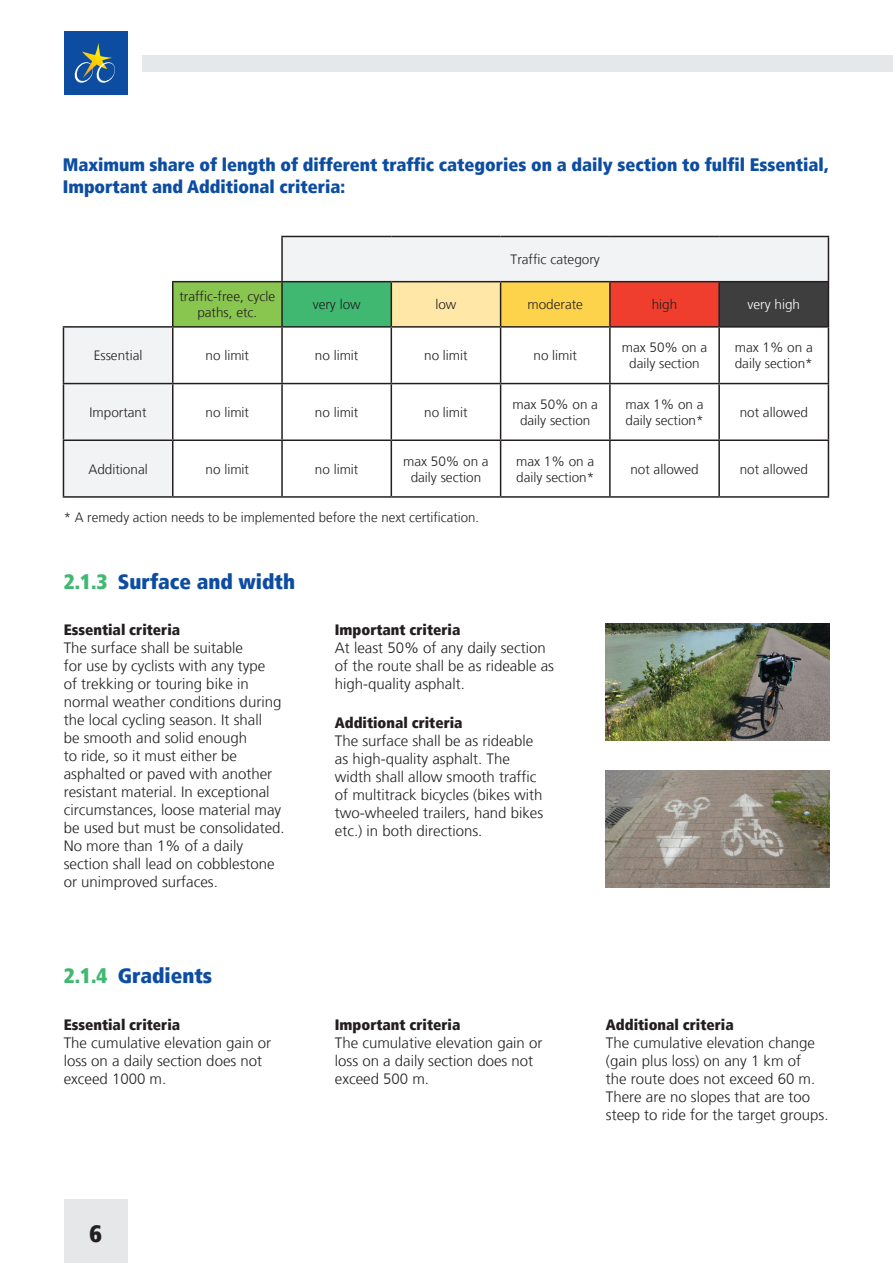
<style>
.page{position:relative;width:893px;height:1263px;background:#fff}
.page>*{position:absolute;margin:0;border:0;box-sizing:border-box;transform-origin:0 0}
.t1{font:900 condensed 24px "Frutiger LT";color:#231f20}
.t2{font:900 condensed 21px "Frutiger LT";color:#0d4da1}
.t3{font:900 condensed 18px/21.6px "Frutiger LT";color:#0d4da1}
.t4{font:300 15px/18px "Frutiger LT";color:#231f20}
.t5{font:900 condensed 15px "Frutiger LT";color:#231f20}
.t6{font:300 13.5px/16.2px "Frutiger LT";color:#231f20;text-align:center}
.t7{font:300 13.5px "Frutiger LT";color:#fff}
.s1{color:#40b872}
</style>
<div class="page">
<svg style="left:64px;top:237px;width:764px;height:259px"></svg>
<div style="left:173px;top:282px;width:109px;height:45px;background:#89c650"></div>
<div style="left:282px;top:282px;width:109px;height:45px;background:#40b872"></div>
<div style="left:391px;top:282px;width:110px;height:45px;background:#ffe7a7"></div>
<div style="left:501px;top:282px;width:109px;height:45px;background:#fed34c"></div>
<div style="left:610px;top:282px;width:109px;height:45px;background:#ef3e2e"></div>
<div style="left:719px;top:282px;width:109px;height:45px;background:#3e3e3f"></div>
<hr style="left:828px;top:237px;width:1px;height:44px;background:#231f20">
<hr style="left:391px;top:281px;width:110px;height:1px;background:#231f20">
<hr style="left:501px;top:281px;width:109px;height:1px;background:#231f20">
<hr style="left:500px;top:282px;width:1px;height:44px;background:#231f20">
<hr style="left:610px;top:281px;width:109px;height:1px;background:#231f20">
<hr style="left:609px;top:282px;width:2px;height:44px;background:#231f20">
<hr style="left:719px;top:281px;width:110px;height:1px;background:#231f20">
<hr style="left:718px;top:282px;width:2px;height:44px;background:#231f20">
<hr style="left:828px;top:282px;width:1px;height:44px;background:#231f20">
<hr style="left:172px;top:328px;width:1px;height:55px;background:#231f20">
<hr style="left:281px;top:328px;width:2px;height:55px;background:#231f20">
<hr style="left:391px;top:326px;width:110px;height:2px;background:#231f20">
<hr style="left:501px;top:326px;width:109px;height:2px;background:#231f20">
<hr style="left:500px;top:328px;width:1px;height:55px;background:#231f20">
<hr style="left:610px;top:326px;width:109px;height:2px;background:#231f20">
<hr style="left:609px;top:328px;width:2px;height:55px;background:#231f20">
<hr style="left:719px;top:326px;width:110px;height:2px;background:#231f20">
<hr style="left:718px;top:328px;width:2px;height:55px;background:#231f20">
<hr style="left:828px;top:328px;width:1px;height:55px;background:#231f20">
<hr style="left:63px;top:384px;width:1px;height:55px;background:#231f20">
<hr style="left:172px;top:384px;width:1px;height:55px;background:#231f20">
<hr style="left:281px;top:384px;width:2px;height:55px;background:#231f20">
<hr style="left:391px;top:383px;width:110px;height:1px;background:#231f20">
<hr style="left:391px;top:384px;width:1px;height:55px;background:#231f20">
<hr style="left:501px;top:383px;width:109px;height:1px;background:#231f20">
<hr style="left:500px;top:384px;width:1px;height:55px;background:#231f20">
<hr style="left:610px;top:383px;width:109px;height:1px;background:#231f20">
<hr style="left:609px;top:384px;width:2px;height:55px;background:#231f20">
<hr style="left:719px;top:383px;width:110px;height:1px;background:#231f20">
<hr style="left:718px;top:384px;width:2px;height:55px;background:#231f20">
<hr style="left:828px;top:384px;width:1px;height:55px;background:#231f20">
<hr style="left:63px;top:439px;width:110px;height:2px;background:#231f20">
<hr style="left:63px;top:441px;width:1px;height:55px;background:#231f20">
<hr style="left:173px;top:439px;width:109px;height:2px;background:#231f20">
<hr style="left:172px;top:441px;width:1px;height:55px;background:#231f20">
<hr style="left:282px;top:439px;width:109px;height:2px;background:#231f20">
<hr style="left:281px;top:441px;width:2px;height:55px;background:#231f20">
<hr style="left:391px;top:439px;width:110px;height:2px;background:#231f20">
<hr style="left:391px;top:441px;width:1px;height:55px;background:#231f20">
<hr style="left:501px;top:439px;width:109px;height:2px;background:#231f20">
<hr style="left:500px;top:441px;width:1px;height:55px;background:#231f20">
<hr style="left:610px;top:439px;width:109px;height:2px;background:#231f20">
<hr style="left:609px;top:441px;width:2px;height:55px;background:#231f20">
<hr style="left:719px;top:439px;width:110px;height:2px;background:#231f20">
<hr style="left:718px;top:441px;width:2px;height:55px;background:#231f20">
<hr style="left:828px;top:441px;width:1px;height:55px;background:#231f20">
<hr style="left:63px;top:496px;width:110px;height:2px;background:#231f20">
<hr style="left:173px;top:496px;width:109px;height:2px;background:#231f20">
<hr style="left:282px;top:496px;width:109px;height:2px;background:#231f20">
<hr style="left:391px;top:496px;width:110px;height:2px;background:#231f20">
<hr style="left:501px;top:496px;width:109px;height:2px;background:#231f20">
<hr style="left:610px;top:496px;width:109px;height:2px;background:#231f20">
<hr style="left:719px;top:496px;width:110px;height:2px;background:#231f20">
<hr style="left:281px;top:282px;width:2px;height:44px;background:#231f20">
<hr style="left:63px;top:326px;width:110px;height:2px;background:#231f20">
<hr style="left:63px;top:328px;width:1px;height:55px;background:#231f20">
<hr style="left:391px;top:328px;width:1px;height:55px;background:#231f20">
<hr style="left:63px;top:383px;width:110px;height:1px;background:#231f20">
<hr style="left:173px;top:383px;width:109px;height:1px;background:#231f20">
<hr style="left:282px;top:383px;width:109px;height:1px;background:#231f20">
<hr style="left:281px;top:236px;width:110px;height:1px;background:#231f20">
<hr style="left:281px;top:237px;width:2px;height:44px;background:#231f20">
<hr style="left:391px;top:236px;width:110px;height:1px;background:#231f20">
<hr style="left:501px;top:236px;width:109px;height:1px;background:#231f20">
<hr style="left:610px;top:236px;width:109px;height:1px;background:#231f20">
<hr style="left:719px;top:236px;width:110px;height:1px;background:#231f20">
<hr style="left:172px;top:281px;width:110px;height:1px;background:#231f20">
<hr style="left:172px;top:282px;width:1px;height:44px;background:#231f20">
<hr style="left:282px;top:281px;width:109px;height:1px;background:#231f20">
<hr style="left:391px;top:282px;width:1px;height:44px;background:#231f20">
<hr style="left:173px;top:326px;width:109px;height:2px;background:#231f20">
<hr style="left:282px;top:326px;width:109px;height:2px;background:#231f20">
<img style="left:606px;top:624px;width:223px;height:117px">
<img style="left:606px;top:770px;width:223px;height:117px">
<div style="left:64px;top:32px;width:64px;height:63px;background:#0d4da1"></div>
<svg style="left:74px;top:43px;width:41px;height:40px"></svg>
<div style="left:64px;top:1200px;width:64px;height:63px;background:#e6e7e9"></div>
<div style="left:142px;top:56px;width:751px;height:16px;background:#e6e7e9"></div>
<p class="t3" style="left:63px;top:154px;width:767px">Maximum share of length of different traffic categories on a daily section to fulfil Essential,<br>Important and Additional criteria:</p>
<p class="t6" style="left:511px;top:252px;width:91px">Traffic category</p>
<p class="t6" style="left:179px;top:289px;width:97px">traffic-free, cycle paths, etc.</p>
<p class="t6" style="left:313px;top:297px;width:49px">very low</p>
<p class="t6" style="left:435px;top:297px;width:23px">low</p>
<p class="t6" style="left:527px;top:297px;width:57px">moderate</p>
<p class="t6" style="left:652px;top:297px;width:27px">high</p>
<p class="t7" style="left:747px;top:297px;width:54px">very high</p>
<p class="t6" style="left:94px;top:348px;width:50px">Essential</p>
<p class="t6" style="left:206px;top:348px;width:45px">no limit</p>
<p class="t6" style="left:315px;top:348px;width:45px">no limit</p>
<p class="t6" style="left:424px;top:348px;width:45px">no limit</p>
<p class="t6" style="left:533px;top:348px;width:45px">no limit</p>
<p class="t6" style="left:622px;top:340px;width:87px">max 50% on a daily section</p>
<p class="t6" style="left:735px;top:340px;width:80px;text-align:left">max 1% on a daily section*</p>
<p class="t6" style="left:90px;top:404px;width:58px">Important</p>
<p class="t6" style="left:206px;top:404px;width:45px">no limit</p>
<p class="t6" style="left:315px;top:404px;width:45px">no limit</p>
<p class="t6" style="left:424px;top:404px;width:45px">no limit</p>
<p class="t6" style="left:512px;top:396px;width:87px">max 50% on a daily section</p>
<p class="t6" style="left:625px;top:396px;width:80px;text-align:left">max 1% on a daily section*</p>
<p class="t6" style="left:740px;top:404px;width:70px">not allowed</p>
<p class="t6" style="left:88px;top:461px;width:61px">Additional</p>
<p class="t6" style="left:206px;top:461px;width:45px">no limit</p>
<p class="t6" style="left:315px;top:461px;width:45px">no limit</p>
<p class="t6" style="left:403px;top:453px;width:87px">max 50% on a daily section</p>
<p class="t6" style="left:516px;top:453px;width:80px;text-align:left">max 1% on a daily section*</p>
<p class="t6" style="left:630px;top:461px;width:70px">not allowed</p>
<p class="t6" style="left:740px;top:461px;width:70px">not allowed</p>
<p class="t6" style="left:64px;top:510px;width:417px">* A remedy action needs to be implemented before the next certification.</p>
<p class="t2" style="left:64px;top:568px;width:233px"><span class="s1">2.1.3</span> Surface and width</p>
<p class="t5" style="left:64px;top:621px;width:118px">Essential criteria</p>
<p class="t4" style="left:64px;top:639px;width:222px">The surface shall be suitable<br>for use by cyclists with any type<br>of trekking or touring bike in normal weather conditions during the local cycling season. It shall<br>be smooth and solid enough<br>to ride, so it must either be asphalted or paved with another resistant material. In exceptional circumstances, loose material may be used but must be consolidated.<br>No more than 1% of a daily section shall lead on cobblestone or unimproved surfaces.</p>
<p class="t2" style="left:64px;top:963px;width:150px"><span class="s1">2.1.4</span> Gradients</p>
<p class="t5" style="left:64px;top:1015px;width:118px">Essential criteria</p>
<p class="t4" style="left:64px;top:1034px;width:209px">The cumulative elevation gain or loss on a daily section does not exceed 1000 m.</p>
<p class="t5" style="left:335px;top:621px;width:127px">Important criteria</p>
<p class="t4" style="left:335px;top:639px;width:221px">At least 50% of any daily section of the route shall be as rideable as high-quality asphalt.</p>
<p class="t5" style="left:335px;top:713px;width:129px">Additional criteria</p>
<p class="t4" style="left:335px;top:732px;width:210px">The surface shall be as rideable as high-quality asphalt. The width shall allow smooth traffic of multitrack bicycles (bikes with two-wheeled trailers, hand bikes etc.) in both directions.</p>
<p class="t5" style="left:335px;top:1015px;width:127px">Important criteria</p>
<p class="t4" style="left:335px;top:1034px;width:209px">The cumulative elevation gain or loss on a daily section does not exceed 500 m.</p>
<p class="t1" style="left:89px;top:1219px;width:14px">6</p>
<p class="t5" style="left:606px;top:1015px;width:129px">Additional criteria</p>
<p class="t4" style="left:606px;top:1034px;width:224px">The cumulative elevation change (gain plus loss) on any 1 km of<br>the route does not exceed 60 m.<br>There are no slopes that are too steep to ride for the target groups.</p>
</div>
